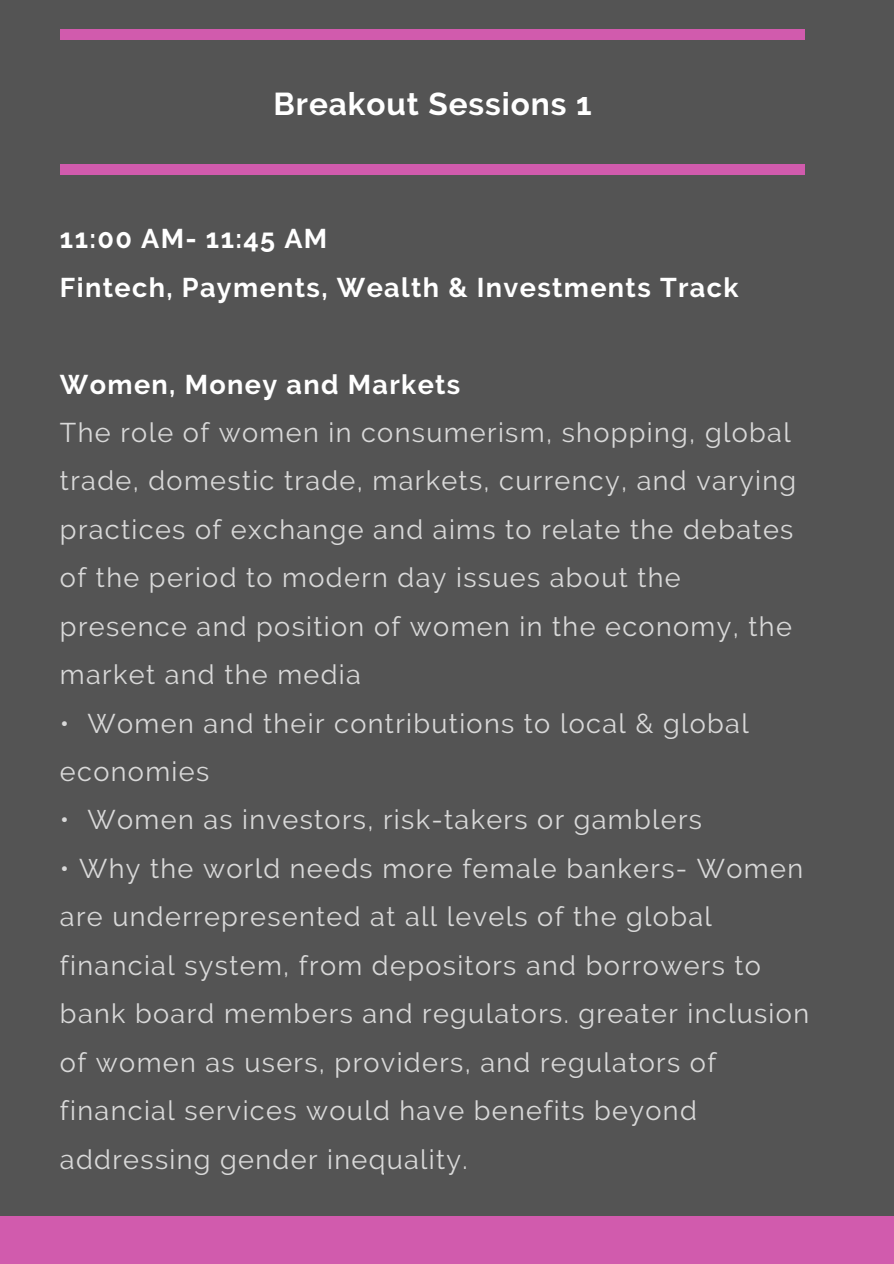
<style>
.page{position:relative;width:894px;height:1264px;background:#fff}
.page>*{position:absolute;margin:0;border:0;box-sizing:border-box;transform-origin:0 0}
.t1{font:700 31.5px "Raleway";letter-spacing:.03em;color:#fff}
.t2{font:27px/48.4px "Raleway";letter-spacing:.05em;color:#d9d9d9}
.t3{font:700 27px/48.4px "Raleway";letter-spacing:.05em;color:#fff}
</style>
<div class="page">
<div style="left:0;top:0;width:893px;height:1263px;background:#545454"></div>
<div style="left:60px;top:29px;width:744px;height:10px;background:#d15bad"></div>
<div style="left:60px;top:165px;width:744px;height:10px;background:#d15bad"></div>
<div style="left:0;top:1216px;width:893px;height:47px;background:#d15bad"></div>
<p class="t1" style="left:273px;top:85px;width:319px">Breakout Sessions 1</p>
<p class="t3" style="left:60px;top:214px;width:679px">11:00 AM- 11:45 AM<br>Fintech, Payments, Wealth &amp; Investments Track</p>
<p class="t3" style="left:60px;top:360px;width:402px">Women, Money and Markets</p>
<p class="t2" style="left:60px;top:408px;width:737px">The role of women in consumerism, shopping, global trade, domestic trade, markets, currency, and varying practices of exchange and aims to relate the debates of the period to modern day issues about the presence and position of women in the economy, the market and the media</p>
<p class="t2" style="left:60px;top:699px;width:690px">• Women and their contributions to local &amp; global economies</p>
<p class="t2" style="left:60px;top:795px;width:643px">• Women as investors, risk-takers or gamblers</p>
<p class="t2" style="left:60px;top:844px;width:750px">• Why the world needs more female bankers- Women are underrepresented at all levels of the global financial system, from depositors and borrowers to bank board members and regulators. greater inclusion of women as users, providers, and regulators of financial services would have benefits beyond addressing gender inequality.</p>
</div>
